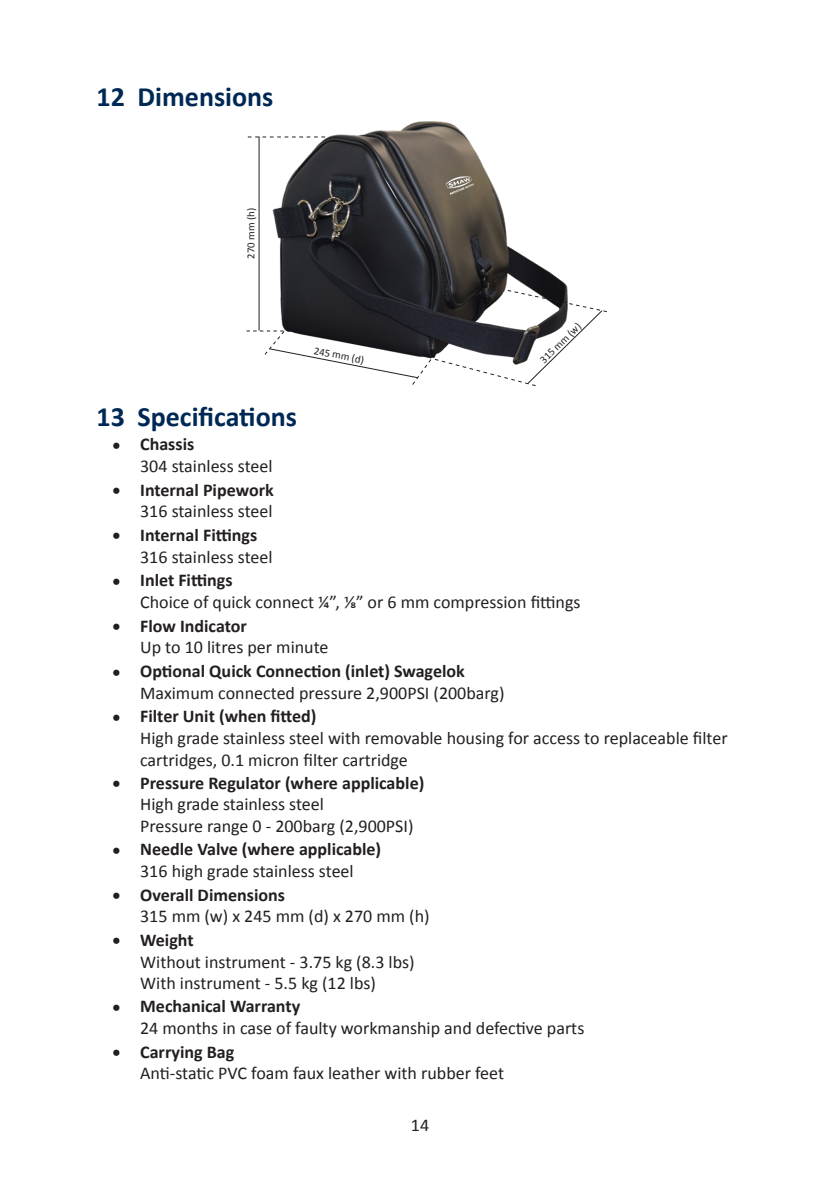
<style>
.page{position:relative;width:840px;height:1191px;background:#fff}
.page>*{position:absolute;margin:0;border:0;box-sizing:border-box;transform-origin:0 0}
.Heading{font:700 28px "Calibri";color:#002855}
.Bullet_points{font:20px "Calibri";color:#231f20}
.Bullet_points-2{font:18px/21.6px "Calibri";color:#231f20}
.t1{font:700 18px "Calibri";color:#231f20}
.t2{font:10.8px "Calibri";color:#231f20}
</style>
<div class="page">
<img style="left:247px;top:121px;width:321px;height:168px">
<svg style="left:248px;top:136px;width:77px;height:1px"></svg>
<hr style="left:258px;top:136px;width:1px;height:194px;background:#231f20">
<svg style="left:246px;top:289px;width:361px;height:98px"></svg>
<p class="Heading" style="left:96px;top:79px;width:178px">12 Dimensions</p>
<p class="t2" style="left:244px;top:259px;width:52px;rotate:-90deg">270 mm (h)</p>
<p class="t2" style="left:315px;top:343px;width:52px;rotate:11deg">245 mm (d)</p>
<p class="t2" style="left:536px;top:356px;width:54px;rotate:-44deg">315 mm (w)</p>
<p class="Heading" style="left:96px;top:398px;width:202px">13 Specifications</p>
<p class="Bullet_points" style="left:111px;top:432px;width:11px">•</p>
<p class="t1" style="left:140px;top:433px;width:56px">Chassis</p>
<p class="Bullet_points-2" style="left:140px;top:455px;width:134px">304 stainless steel</p>
<p class="Bullet_points" style="left:111px;top:478px;width:11px">•</p>
<p class="t1" style="left:140px;top:478px;width:135px">Internal Pipework</p>
<p class="Bullet_points-2" style="left:140px;top:500px;width:134px">316 stainless steel</p>
<p class="Bullet_points" style="left:111px;top:523px;width:11px">•</p>
<p class="t1" style="left:140px;top:523px;width:118px">Internal Fittings</p>
<p class="Bullet_points-2" style="left:140px;top:546px;width:134px">316 stainless steel</p>
<p class="Bullet_points" style="left:111px;top:568px;width:11px">•</p>
<p class="t1" style="left:140px;top:569px;width:94px">Inlet Fittings</p>
<p class="Bullet_points-2" style="left:140px;top:591px;width:441px">Choice of quick connect ¼”, ⅛” or 6 mm compression fittings</p>
<p class="Bullet_points" style="left:111px;top:614px;width:11px">•</p>
<p class="t1" style="left:140px;top:614px;width:108px">Flow Indicator</p>
<p class="Bullet_points-2" style="left:140px;top:636px;width:190px">Up to 10 litres per minute</p>
<p class="Bullet_points" style="left:111px;top:659px;width:11px">•</p>
<p class="t1" style="left:140px;top:659px;width:326px">Optional Quick Connection (inlet) Swagelok</p>
<p class="Bullet_points-2" style="left:140px;top:682px;width:365px">Maximum connected pressure 2,900PSI (200barg)</p>
<p class="Bullet_points" style="left:111px;top:704px;width:11px">•</p>
<p class="t1" style="left:140px;top:705px;width:178px">Filter Unit (when fitted)</p>
<p class="Bullet_points-2" style="left:140px;top:727px;width:588px">High grade stainless steel with removable housing for access to replaceable filter cartridges, 0.1 micron filter cartridge</p>
<p class="Bullet_points" style="left:111px;top:771px;width:11px">•</p>
<p class="t1" style="left:140px;top:771px;width:285px">Pressure Regulator (where applicable)</p>
<p class="Bullet_points-2" style="left:140px;top:793px;width:185px">High grade stainless steel</p>
<p class="Bullet_points-2" style="left:140px;top:815px;width:275px">Pressure range 0 - 200barg (2,900PSI)</p>
<p class="Bullet_points" style="left:111px;top:837px;width:11px">•</p>
<p class="t1" style="left:140px;top:837px;width:242px">Needle Valve (where applicable)</p>
<p class="Bullet_points-2" style="left:140px;top:860px;width:215px">316 high grade stainless steel</p>
<p class="Bullet_points" style="left:111px;top:882px;width:11px">•</p>
<p class="t1" style="left:140px;top:883px;width:146px">Overall Dimensions</p>
<p class="Bullet_points-2" style="left:140px;top:905px;width:291px">315 mm (w) x 245 mm (d) x 270 mm (h)</p>
<p class="Bullet_points" style="left:111px;top:928px;width:11px">•</p>
<p class="t1" style="left:140px;top:928px;width:55px">Weight</p>
<p class="Bullet_points-2" style="left:140px;top:950px;width:276px">Without instrument - 3.75 kg (8.3 lbs)</p>
<p class="Bullet_points-2" style="left:140px;top:972px;width:237px">With instrument - 5.5 kg (12 lbs)</p>
<p class="Bullet_points" style="left:111px;top:994px;width:11px">•</p>
<p class="t1" style="left:140px;top:994px;width:161px">Mechanical Warranty</p>
<p class="Bullet_points-2" style="left:140px;top:1017px;width:445px">24 months in case of faulty workmanship and defective parts</p>
<p class="Bullet_points" style="left:111px;top:1039px;width:11px">•</p>
<p class="t1" style="left:140px;top:1040px;width:96px">Carrying Bag</p>
<p class="Bullet_points-2" style="left:140px;top:1062px;width:365px">Anti-static PVC foam faux leather with rubber feet</p>
<p class="Bullet_points-2" style="left:410px;top:1114px;width:20px">14</p>
</div>
